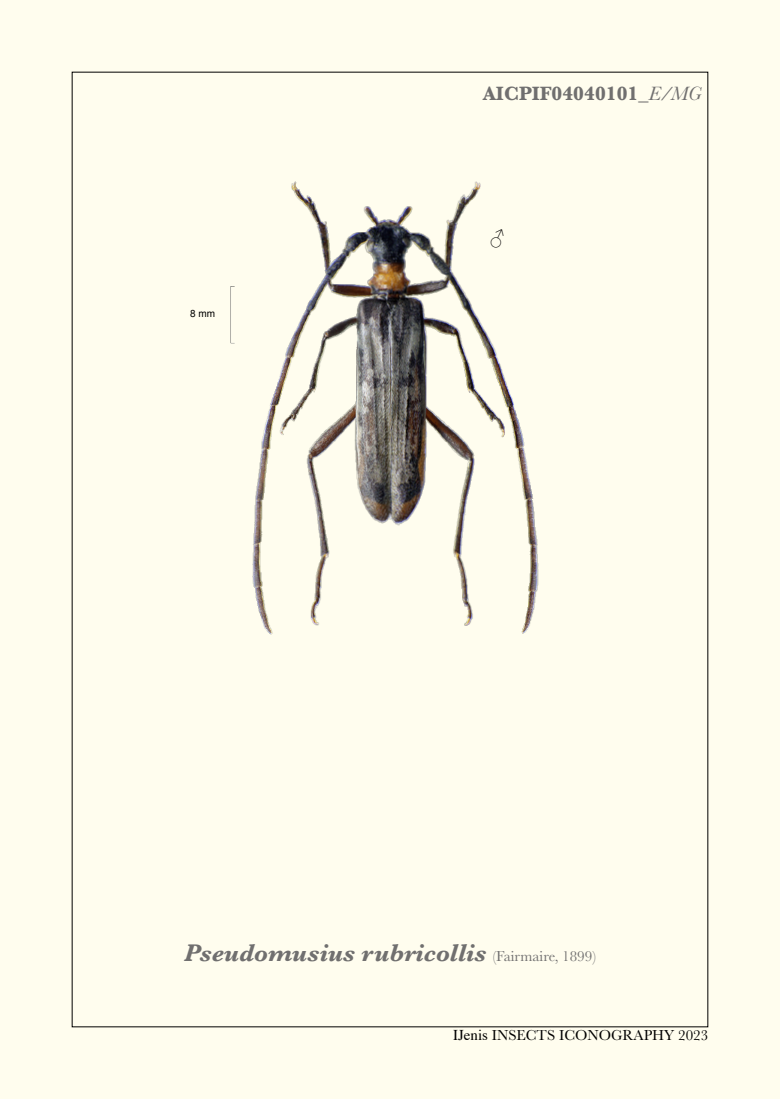
<style>
.page{position:relative;width:780px;height:1099px;background:#fff}
.page>*{position:absolute;margin:0;border:0;box-sizing:border-box;transform-origin:0 0}
.t1{font:italic 700 25px "Baskerville";color:#706f6f}
.t2{font:700 20px "Baskerville";color:#706f6f}
.t3{font:700 20px "Arial";color:#000}
.t4{font:15px "Baskerville";color:#000}
.t5{font:10px "Arial";color:#000}
.s1{font-weight:400;font-style:italic}
.s2{font-weight:400;font-style:normal;font-size:15px}
.s3{font-family:"Times"}
</style>
<div class="page">
<div style="left:0;top:0;width:780px;height:1098px;background:#fffdee"></div>
<img style="left:252px;top:181px;width:287px;height:454px">
<img style="left:230px;top:286px;width:5px;height:58px">
<p class="t2" style="left:483px;top:79px;width:219px">AICPIF04040101_<span class="s1">E/MG</span></p>
<p class="t5" style="left:190px;top:307px;width:26px">8 mm</p>
<p class="t3" style="left:490px;top:225px;width:16px">♂</p>
<p class="t1" style="left:184px;top:935px;width:413px">Pseudomusius rubricollis <span class="s2">(Fairmaire, 1899)</span></p>
<p class="t4" style="left:453px;top:1025px;width:257px"><span class="s3">IJenis</span> INSECTS ICONOGRAPHY 2023</p>
</div>
